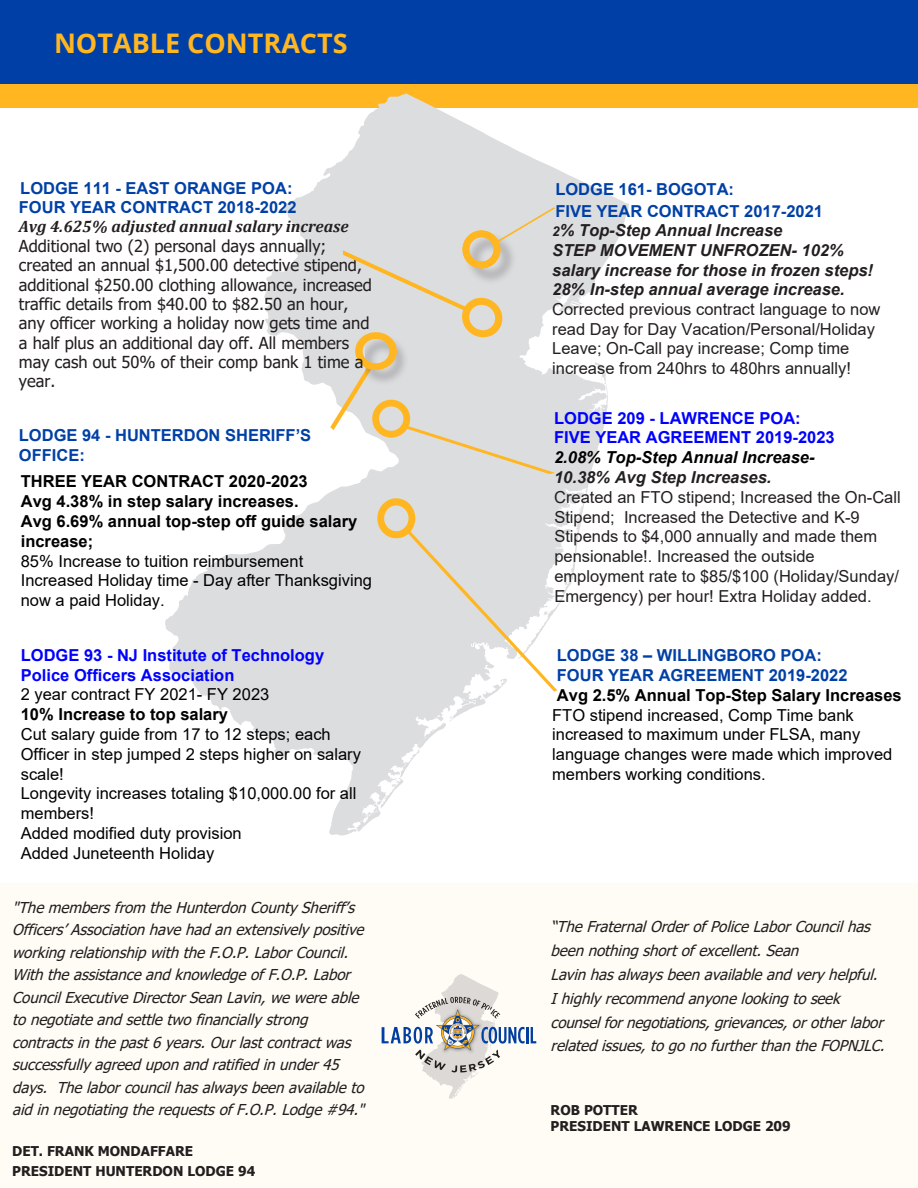
<style>
.page{position:relative;width:918px;height:1188px;background:#fff}
.page>*{position:absolute;margin:0;border:0;box-sizing:border-box;transform-origin:0 0}
.t1{font:700 27px "Open Sans";color:#ffb620}
.t2{font:16.5px/19.8px "Arial";color:#231f20}
.t3{font:16.5px/19.4px "Tahoma";color:#231f20}
.t4{font:16.5px/19.8px "Arial";color:#000}
.t5{font:16.5px/19.8px "Arial";color:#000}
.t6{font:700 16.5px/19.8px "Arial";color:#000}
.t7{font:700 16.5px/21.6px "Arial";color:#0040a6}
.t8{font:italic 15px/22.5px "Tahoma";color:#231f20}
.t9{font:700 13.5px/20.4px "Tahoma";color:#231f20}
.s1{font-family:"Arial";font-weight:700;color:#0040a6}
.s2{font-family:"Cambria";font-weight:700;font-style:italic}
.s3{font-style:inherit}
.s4{font-weight:400}
.s5{font-weight:700;color:#00f}
.s6{font-weight:700}
.s7{font-weight:700;font-style:italic;font-size:13.5px}
.s8{font-weight:700;font-style:italic}
.s9{font-weight:700;font-style:italic;color:#000}
.s10{font-weight:700;color:#0040a6}
</style>
<div class="page">
<div style="left:0;top:83px;width:918px;height:25px;background:#ffb620"></div>
<svg style="left:165px;top:94px;width:464px;height:741px"></svg>
<svg style="left:328px;top:362px;width:46px;height:71px"></svg>
<div style="left:0;top:883px;width:918px;height:305px;background:#fffbf5"></div>
<div style="left:0;top:0;width:918px;height:84px;background:#0040a6"></div>
<div style="left:365px;top:334px;width:53px;height:53px;background:#231f20;opacity:.26"></div>
<div style="left:355px;top:332px;width:42px;height:38px;border:7px solid #ffb620;border-radius:50%"></div>
<div style="left:368px;top:394px;width:52px;height:54px;background:#231f20;opacity:.26"></div>
<div style="left:372px;top:400px;width:38px;height:38px;border:7px solid #ffb620;border-radius:50%"></div>
<hr style="left:526px;top:1027px;width:3px;height:16px;background:#0040a6">
<svg style="left:531px;top:1027px;width:5px;height:16px"></svg>
<div style="left:382px;top:160px;width:52px;height:52px;background:#dcdddf"></div>
<div style="left:276px;top:588px;width:52px;height:52px;background:#dcdddf"></div>
<svg style="left:371px;top:492px;width:190px;height:203px;background:#e2e0dc"></svg>
<svg style="left:392px;top:418px;width:171px;height:63px;background:#dedad4"></svg>
<svg style="left:382px;top:974px;width:143px;height:125px"></svg>
<svg style="left:334px;top:198px;width:225px;height:154px;background:#dedad1"></svg>
<p class="t1" style="left:54px;top:24px;width:295px">NOTABLE CONTRACTS</p>
<p class="t3" style="left:19px;top:179px;width:355px"><span class="s1">LODGE 111 - EAST ORANGE POA:<br>FOUR YEAR CONTRACT 2018-2022<br></span><span class="s2">Avg 4.625% adjusted annual salary increase </span>Additional two (2) personal days annually; created an annual $1,500.00 detective stipend, additional $250.00 clothing allowance, increased traffic details from $40.00 to $82.50 an hour, any officer working a holiday now gets time and a half plus an additional day off. All members may cash out 50% of their comp bank 1 time a year.</p>
<p class="t7" style="left:19px;top:426px;width:294px;line-height:19.4px">LODGE 94 <span class="s3">-</span> HUNTERDON SHERIFF’S<br>OFFICE:</p>
<p class="t6" style="left:21px;top:472px;width:353px">THREE YEAR CONTRACT 2020-2023<br>Avg 4.38% in step salary increases.<br>Avg 6.69% annual top-step off guide salary increase;<br><span class="s4">85% Increase to tuition reimbursement<br>Increased Holiday time - Day after Thanksgiving now a paid Holiday.</span></p>
<p class="t4" style="left:21px;top:645px;width:342px"><span class="s5">LODGE 93 - NJ Institute of Technology<br>Police Officers Association<br></span>2 year contract FY 2021- FY 2023<br><span class="s6">10% Increase to top salary<br></span>Cut salary guide from 17 to 12 steps; each<br>Officer in step jumped 2 steps higher on salary scale!<br>Longevity increases totaling $10,000.00 for all members!<br>Added modified duty provision<br>Added Juneteenth Holiday</p>
<p class="t8" style="left:12px;top:897px;width:359px">"Themembersfrom theHunterdonCountySheriff’s Officers’Associationhavehadanextensivelypositive workingrelationshipwiththeF.O.P.LaborCouncil.<br>WiththeassistanceandknowledgeofF.O.P.Labor CouncilExecutiveDirectorSeanLavin,wewereable tonegotiateandsettletwofinanciallystrong contractsinthepast6years.Ourlastcontractwas successfullyagreeduponandratifiedinunder45 days. Thelaborcouncilhasalwaysbeenavailableto aidinnegotiatingtherequestsofF.O.P.Lodge#94."</p>
<p class="t9" style="left:12px;top:1142px;width:245px">DET. FRANK MONDAFFARE<br>PRESIDENT HUNTERDON LODGE 94</p>
<p class="t7" style="left:555px;top:179px;width:269px">LODGE 161- BOGOTA:<br>FIVE YEAR CONTRACT 2017-2021</p>
<p class="t2" style="left:552px;top:221px;width:330px"><span class="s7">2</span><span class="s8">% Top-Step Annual Increase<br>STEP MOVEMENT UNFROZEN- 102% salary increase for those in frozen steps!<br>28% In-step annual average increase.<br></span>Corrected previous contract language to now read Day for Day Vacation/Personal/Holiday Leave; On-Call pay increase; Comp time increase from 240hrs to 480hrs annually!</p>
<p class="t2" style="left:554px;top:408px;width:348px"><span class="s5">LODGE 209 - LAWRENCE POA:<br>FIVE YEAR AGREEMENT 2019-2023<br></span><span class="s9">2.08% Top-Step Annual Increase-<br></span><span class="s8">10.38% Avg Step Increases.<br></span>Created an FTO stipend; Increased the On-Call Stipend; Increased the Detective and K-9<br>Stipends to $4,000 annually and made them pensionable!. Increased the outside employment rate to $85/$100 (Holiday/Sunday/ Emergency) per hour! Extra Holiday added.</p>
<p class="t5" style="left:552px;top:645px;width:351px"><span class="s10">LODGE 38 – WILLINGBORO POA:<br>FOUR YEAR AGREEMENT 2019-2022<br></span><span class="s6">Avg 2.5% Annual Top-Step Salary Increases </span>FTO stipend increased, Comp Time bank increased to maximum under FLSA, many language changes were made which improved members working conditions.</p>
<p class="t8" style="left:551px;top:916px;width:341px;line-height:23.9px">“TheFraternalOrderofPoliceLaborCouncilhas beennothingshortofexcellent.Sean Lavinhasalwaysbeenavailableandveryhelpful.<br>Ihighlyrecommendanyonelookingtoseek counselfornegotiations,grievances, orotherlabor relatedissues,togonofurtherthantheFOPNJLC.</p>
<p class="t9" style="left:551px;top:1103px;width:242px;line-height:15.8px">ROB POTTER<br>PRESIDENT LAWRENCE LODGE 209</p>
</div>
